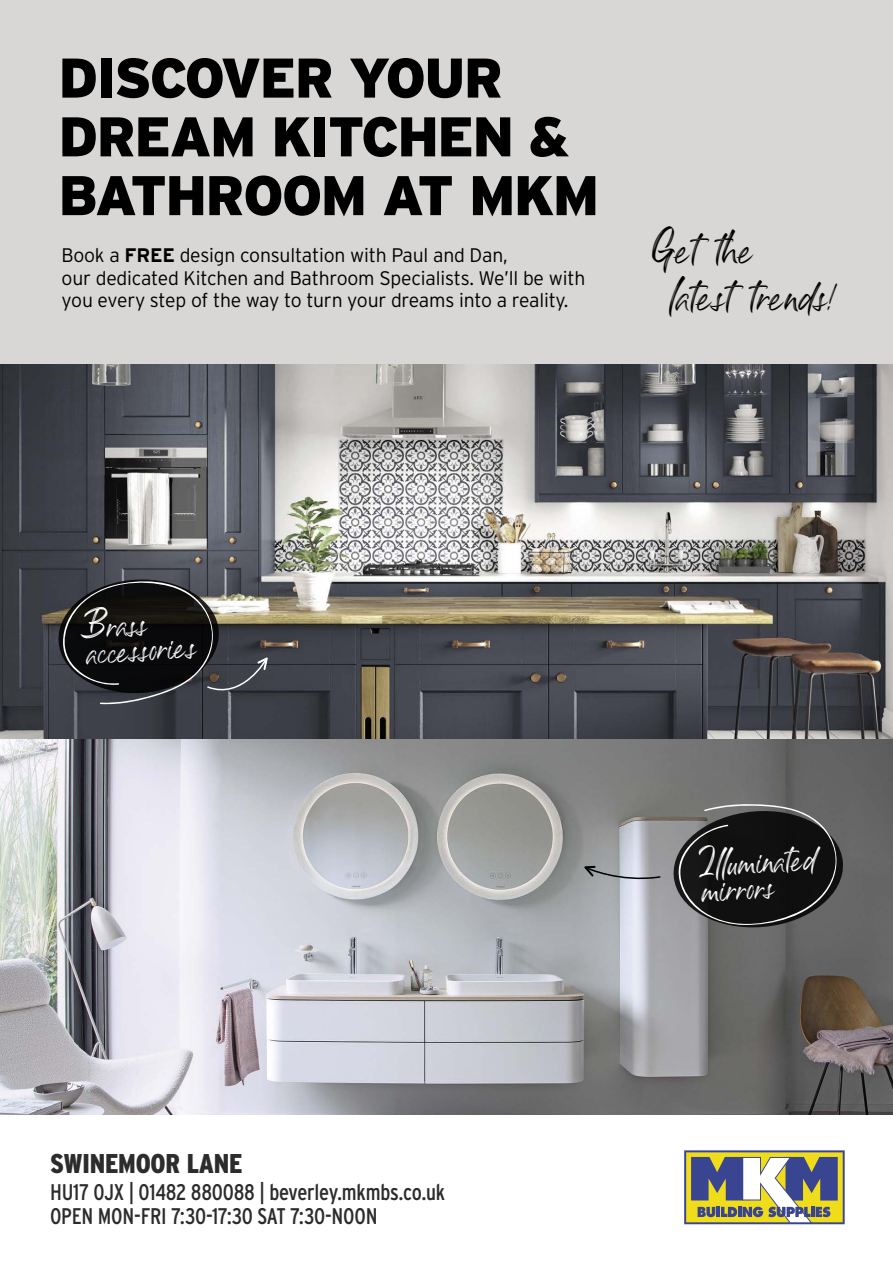
<style>
.page{position:relative;width:893px;height:1263px;background:#fff}
.page>*{position:absolute;margin:0;border:0;box-sizing:border-box;transform-origin:0 0}
.t1{font:900 55.8px/58.8px "Interstate";letter-spacing:-.03em;color:#000}
.t2{font:42px/47.2px "Aksana";color:#000}
.t3{font:33.75px/25.7px "Aksana";color:#fff}
.t4{font:900 27.15px "Interstate Condensed";letter-spacing:-.01em;color:#2d2c2d}
.t5{font:22.65px/24.2px "Interstate Condensed";letter-spacing:-.01em;color:#2d2c2d}
.t6{font:300 19.65px/22.6px "Interstate";letter-spacing:-.01em;color:#000}
.s1{font-weight:700}
</style>
<div class="page">
<div style="left:0;top:0;width:893px;height:365px;background:#d8d7d5"></div>
<img style="left:0;top:365px;width:893px;height:375px">
<svg style="left:0;top:740px;width:893px;height:374px;background:#a7a8ab"></svg>
<svg style="left:684px;top:1150px;width:161px;height:74px;background:#999777"></svg>
<svg style="left:584px;top:866px;width:77px;height:17px"></svg>
<svg style="left:57px;top:577px;width:211px;height:128px;background:#333435"></svg>
<svg style="left:671px;top:803px;width:175px;height:128px;background:#363636"></svg>
<h1 class="t1" style="left:58px;top:48px;width:542px">DISCOVER YOUR<br>DREAM KITCHEN &amp;<br>BATHROOM AT MKM</h1>
<p class="t6" style="left:62px;top:244px;width:525px">Book a <span class="s1">FREE</span> design consultation with Paul and Dan,<br>our dedicated Kitchen and Bathroom Specialists. We’ll be with you every step of the way to turn your dreams into a reality.</p>
<h2 class="t2" style="left:669px;top:225px;width:170px;text-indent:-17px">Get the<br>latest trends!</h2>
<h3 class="t3" style="left:83px;top:614px;width:111px;rotate:-4deg">Brass accessories</h3>
<h3 class="t4" style="left:50px;top:1148px;width:194px">SWINEMOOR LANE</h3>
<p class="t5" style="left:50px;top:1180px;width:397px">HU17 0JX | 01482 880088 | beverley.mkmbs.co.uk<br>OPEN MON-FRI 7:30-17:30 SAT 7:30-NOON</p>
<h3 class="t3" style="left:698px;top:853px;width:118px;rotate:-4deg">Illuminated mirrors</h3>
</div>
